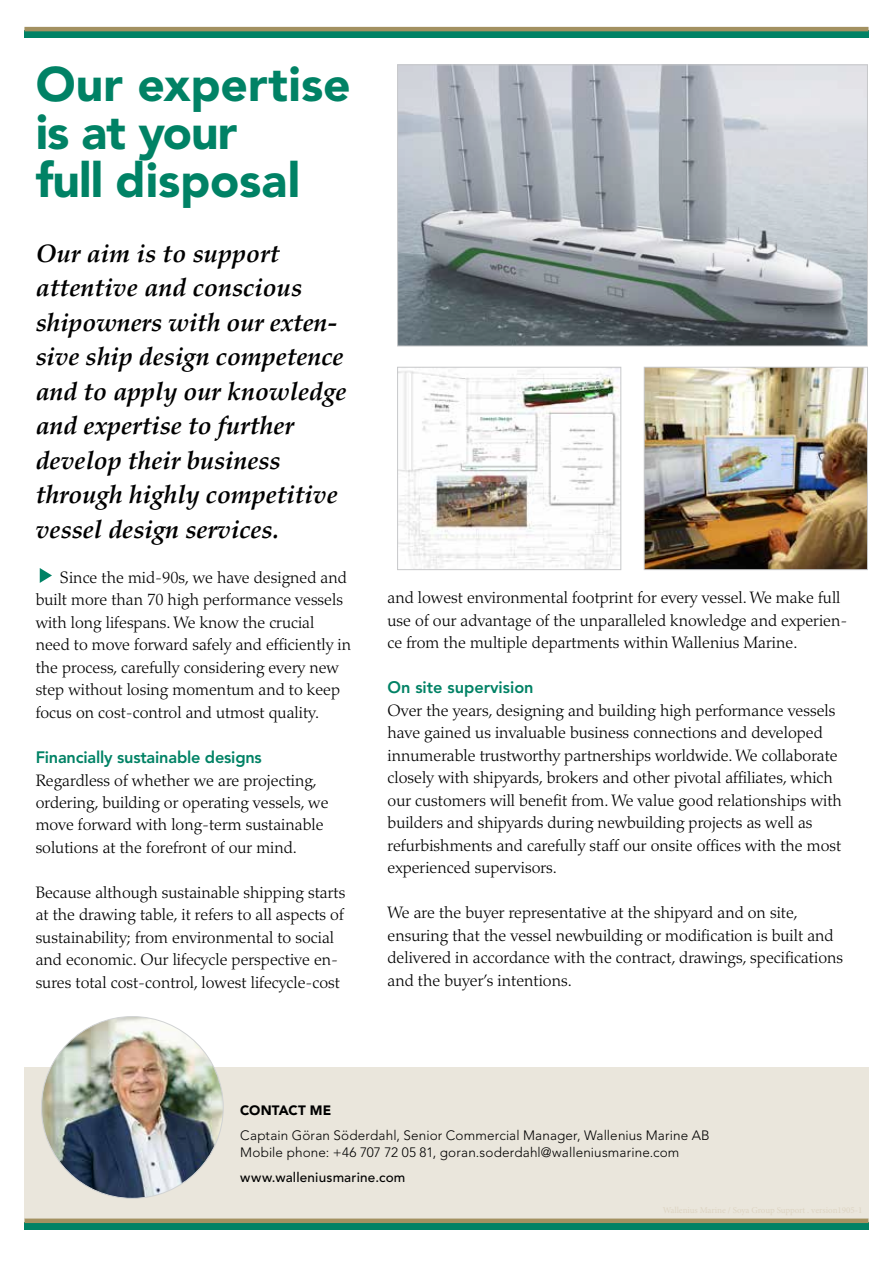
<style>
.page{position:relative;width:893px;height:1263px;background:#fff}
.page>*{position:absolute;margin:0;border:0;box-sizing:border-box;transform-origin:0 0}
.t1{font:900 48px/48px "Avenir LT Std";letter-spacing:-.005em;color:#008265}
.t2{font:italic 700 25.5px/34.5px "Palatino LT Std";letter-spacing:-.005em;color:#000}
.t3{font:300 16.5px/22.5px "Palatino LT Std";color:#000}
.t4{font:800 16.5px "Avenir LT Std";letter-spacing:-.01em;color:#008265}
.t5{font:300 13.5px/16.5px "Avenir LT Std";letter-spacing:.01em;color:#000}
.t6{font:500 13.5px "Avenir LT Std";letter-spacing:.015em;color:#000}
.t7{font:900 13.5px "Avenir LT Std";letter-spacing:.005em;color:#000}
</style>
<div class="page">
<div style="left:24px;top:1067px;width:844px;height:151px;background:#eae6dc"></div>
<img style="left:399px;top:67px;width:467px;height:277px">
<div style="left:397px;top:65px;width:471px;height:281px;border:1px solid #c7c8ca"></div>
<img style="left:399px;top:369px;width:220px;height:199px">
<div style="left:397px;top:367px;width:224px;height:203px;border:1px solid #c7c8ca"></div>
<img style="left:646px;top:369px;width:220px;height:199px">
<div style="left:644px;top:367px;width:224px;height:203px;border:1px solid #c7c8ca"></div>
<div style="left:24px;top:1222px;width:844px;height:8px;background:#008265"></div>
<svg style="left:24px;top:31px;width:844px;height:7px;background:#088264"></svg>
<div style="left:24px;top:1218px;width:844px;height:5px;background:#a39161"></div>
<hr style="left:24px;top:27px;width:844px;height:4px;background:#a39161">
<svg style="left:40px;top:568px;width:12px;height:15px"></svg>
<img style="left:41px;top:1016px;width:182px;height:182px;border-radius:91px">
<h1 class="t1" style="left:36px;top:60px;width:316px">Our expertise is at your<br>full disposal</h1>
<h2 class="t2" style="left:36px;top:236px;width:313px">Our aim is to support attentive and conscious shipowners with our exten&shy;sive ship design competence and to apply our knowledge and expertise to further develop their business through highly competitive vessel design services.</h2>
<p class="t3" style="left:36px;top:566px;width:317px;text-indent:24px">Since the mid-90s, we have designed and built more than 70 high performance vessels with long lifespans. We know the crucial need to move forward safely and efficiently in the process, carefully considering every new step without losing momentum and to keep focus on cost-control and utmost quality.</p>
<p class="t4" style="left:36px;top:747px;width:228px">Financially sustainable designs</p>
<p class="t3" style="left:36px;top:769px;width:294px">Regardless of whether we are projecting, ordering, building or operating vessels, we move forward with long-term sustainable solutions at the forefront of our mind.</p>
<p class="t3" style="left:36px;top:881px;width:311px">Because although sustainable shipping starts at the drawing table, it refers to all aspects of sustainability; from environmental to social and economic. Our lifecycle perspective en&shy;sures total cost-control, lowest lifecycle-cost</p>
<p class="t3" style="left:388px;top:586px;width:461px">and lowest environmental footprint for every vessel. We make full use of our advantage of the unparalleled knowledge and experien&shy;ce from the multiple departments within Wallenius Marine.</p>
<p class="t4" style="left:388px;top:678px;width:148px">On site supervision</p>
<p class="t3" style="left:388px;top:699px;width:456px">Over the years, designing and building high performance vessels have gained us invaluable business connections and developed innumerable trustworthy partnerships worldwide. We collaborate closely with shipyards, brokers and other pivotal affiliates, which our customers will benefit from. We value good relationships with builders and shipyards during newbuilding projects as well as refurbishments and carefully staff our onsite offices with the most experienced supervisors.</p>
<p class="t3" style="left:388px;top:901px;width:457px">We are the buyer representative at the shipyard and on site, ensuring that the vessel newbuilding or modification is built and delivered in accordance with the contract, drawings, specifications and the buyer’s intentions.</p>
<p class="t7" style="left:240px;top:1102px;width:92px">CONTACT ME</p>
<p class="t5" style="left:240px;top:1127px;width:471px">Captain Göran Söderdahl, Senior Commercial Manager, Wallenius Marine AB<br>Mobile phone: +46 707 72 05 81, goran.soderdahl@walleniusmarine.com</p>
<p class="t6" style="left:240px;top:1169px;width:167px">www.walleniusmarine.com</p>
</div>
